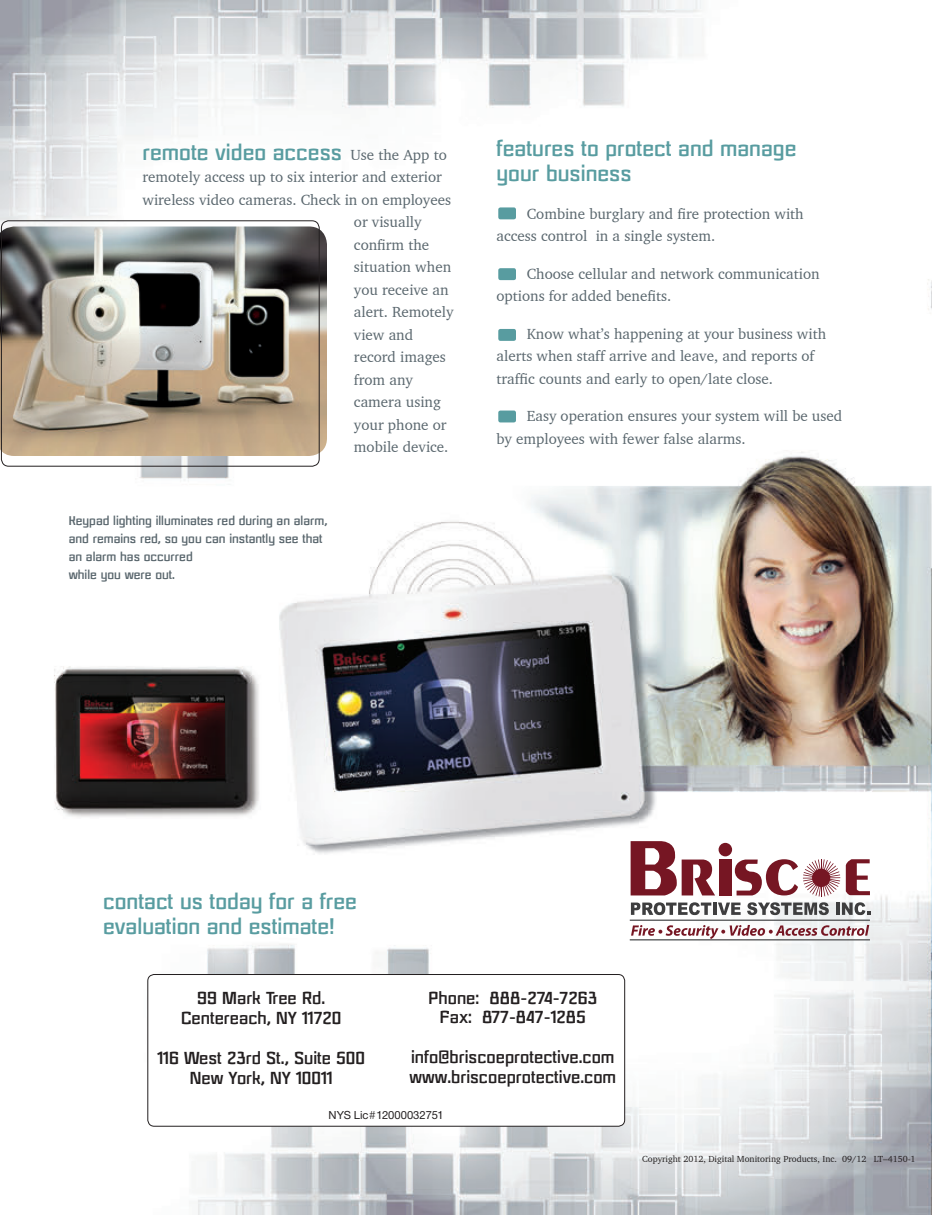
<style>
.page{position:relative;width:945px;height:1215px;background:#fff}
.page>*{position:absolute;margin:0;border:0;box-sizing:border-box;transform-origin:0 0}
.t1{font:700 21px/25.5px "Regra";color:#589ca0}
.t2{font:700 16.5px "Regra";color:#231f20}
.t3{font:15px/22.5px "Charter BT";color:#5a676e}
.t4{font:700 12px "Regra";color:#5a676e}
.t5{font:12px "Helvetica Neue H55";color:#231f20}
.t6{font:9px "Charter BT";color:#231f20}
.s1{font-family:"Charter BT";font-weight:400;font-size:15px;color:#5a676e}
</style>
<div class="page">
<img style="left:0;top:0;width:932px;height:1215px">
<div style="left:148px;top:975px;width:477px;height:151px;background:#fff;border-radius:6px"></div>
<div style="left:148px;top:974px;width:477px;height:152px;border:1px solid #231f20;border-radius:6px"></div>
<img style="left:0;top:226px;width:327px;height:230px">
<div style="left:1px;top:221px;width:318px;height:245px;border:1px solid #231f20;border-radius:7px"></div>
<div style="left:498px;top:207px;width:18px;height:12px;background:#589ca0;border-radius:2px"></div>
<div style="left:498px;top:268px;width:18px;height:12px;background:#589ca0;border-radius:2px"></div>
<div style="left:498px;top:329px;width:18px;height:12px;background:#589ca0;border-radius:2px"></div>
<div style="left:498px;top:411px;width:18px;height:11px;background:#589ca0;border-radius:2px"></div>
<svg style="left:631px;top:925px;width:238px;height:14px"></svg>
<svg style="left:631px;top:841px;width:240px;height:74px"></svg>
<hr style="left:630px;top:920px;width:240px;height:1px;background:#57585a">
<hr style="left:630px;top:939px;width:240px;height:1px;background:#57585a">
<p class="t1" style="left:142px;top:139px;width:306px">remote video access <span class="s1">Use the App to</span></p>
<p class="t3" style="left:142px;top:165px;width:301px">remotely access up to six interior and exterior</p>
<p class="t3" style="left:142px;top:188px;width:310px">wireless video cameras. Check in on employees</p>
<p class="t3" style="left:354px;top:210px;width:69px">or visually</p>
<p class="t3" style="left:354px;top:233px;width:77px">confirm the</p>
<p class="t3" style="left:354px;top:255px;width:99px">situation when</p>
<p class="t3" style="left:354px;top:278px;width:96px">you receive an</p>
<p class="t3" style="left:354px;top:300px;width:101px">alert. Remotely</p>
<p class="t3" style="left:354px;top:323px;width:61px">view and</p>
<p class="t3" style="left:354px;top:345px;width:93px">record images</p>
<p class="t3" style="left:354px;top:368px;width:60px">from any</p>
<p class="t3" style="left:354px;top:390px;width:88px">camera using</p>
<p class="t3" style="left:354px;top:413px;width:94px">your phone or</p>
<p class="t3" style="left:354px;top:435px;width:96px">mobile device.</p>
<p class="t4" style="left:69px;top:513px;width:260px">Keypad lighting illuminates red during an alarm,</p>
<p class="t4" style="left:69px;top:531px;width:255px">and remains red, so you can instantly see that</p>
<p class="t4" style="left:69px;top:549px;width:126px">an alarm has occurred</p>
<p class="t4" style="left:69px;top:567px;width:108px">while you were out.</p>
<p class="t1" style="left:497px;top:135px;width:302px">features to protect and manage your business</p>
<p class="t3" style="left:527px;top:202px;width:278px">Combine burglary and fire protection with</p>
<p class="t3" style="left:496px;top:225px;width:220px">access control in a single system.</p>
<p class="t3" style="left:497px;top:262px;width:325px;text-indent:30px">Choose cellular and network communication options for added benefits.</p>
<p class="t3" style="left:497px;top:322px;width:331px;text-indent:30px">Know what’s happening at your business with alerts when staff arrive and leave, and reports of traffic counts and early to open/late close.</p>
<p class="t3" style="left:497px;top:405px;width:347px;text-indent:30px">Easy operation ensures your system will be used by employees with fewer false alarms.</p>
<p class="t1" style="left:103px;top:888px;width:255px">contact us today for a free</p>
<p class="t1" style="left:103px;top:914px;width:233px">evaluation and estimate!</p>
<p class="t2" style="left:429px;top:988px;width:170px">Phone: 888-274-7263</p>
<p class="t2" style="left:440px;top:1007px;width:148px">Fax: 877-847-1285</p>
<p class="t2" style="left:411px;top:1047px;width:205px">info@briscoeprotective.com</p>
<p class="t2" style="left:409px;top:1067px;width:208px">www.briscoeprotective.com</p>
<p class="t5" style="left:329px;top:1107px;width:117px">NYS Lic#12000032751</p>
<p class="t2" style="left:197px;top:988px;width:129px">99 Mark Tree Rd.</p>
<p class="t2" style="left:181px;top:1008px;width:162px">Centereach, NY 11720</p>
<p class="t2" style="left:157px;top:1048px;width:209px">116 West 23rd St., Suite 500</p>
<p class="t2" style="left:190px;top:1068px;width:145px">New York, NY 10011</p>
<p class="t6" style="left:642px;top:1153px;width:275px">Copyright 2012, Digital Monitoring Products, Inc. 09/12 LT–4150-1</p>
</div>
